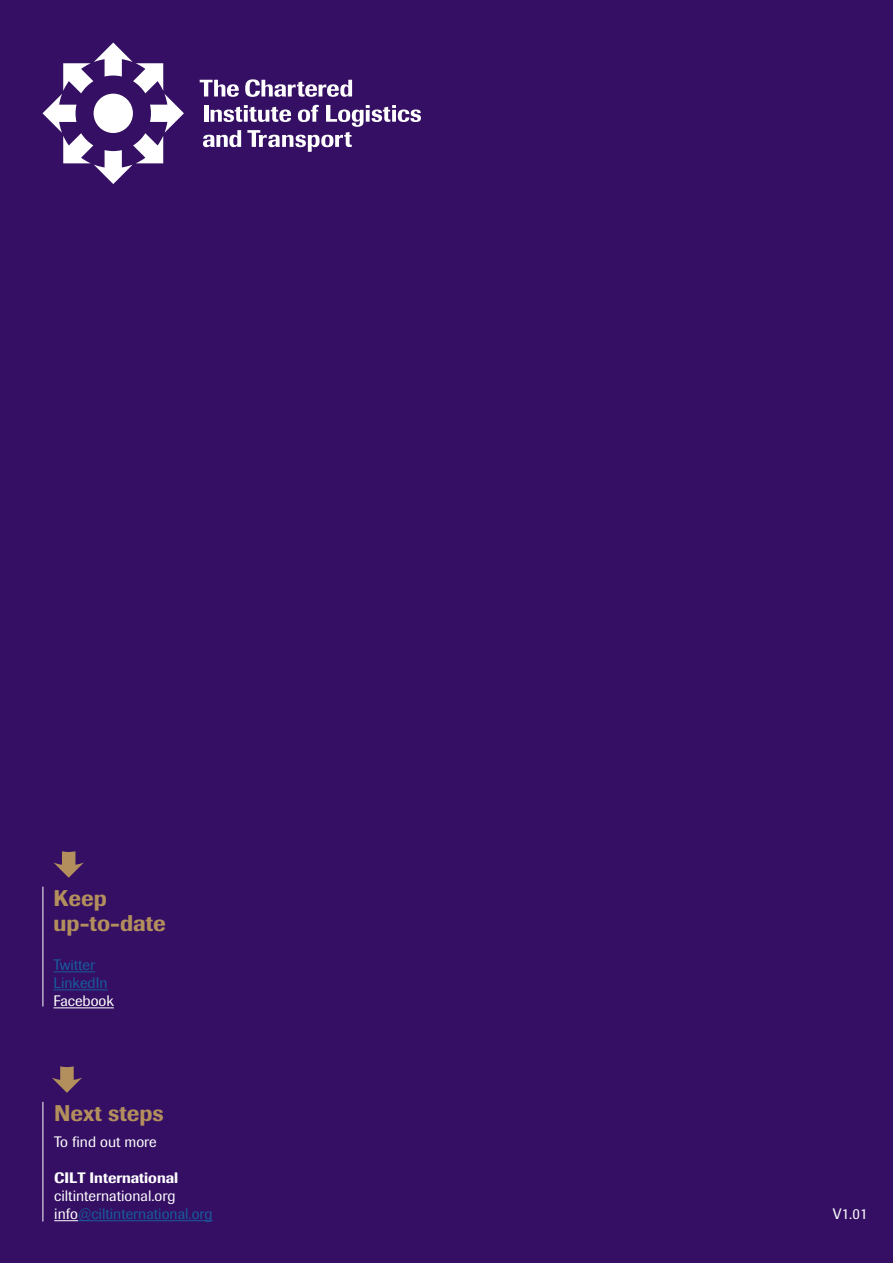
<style>
.page{position:relative;width:893px;height:1263px;background:#340f63}
.page>*{position:absolute;margin:0;border:0;box-sizing:border-box;transform-origin:0 0}
.t1{font:500 22.5px/25.5px "Imago";color:#b38f5d}
.t2{font:15px/18px "Imago";color:#fff}
.t3{font:15px/18px "Imago";color:#175d9e}
.s1{color:#fff}
.s2{font-weight:500}
.s3{color:#175d9e}
</style>
<div class="page">
<svg style="left:54px;top:1220px;width:24px;height:1px"></svg>
<hr style="left:78px;top:1220px;width:135px;height:1px;background:#175d9e">
<hr style="left:43px;top:1102px;width:1px;height:119px;background:#fff">
<svg style="left:52px;top:1066px;width:30px;height:27px"></svg>
<hr style="left:54px;top:971px;width:41px;height:1px;background:#175d9e">
<hr style="left:54px;top:989px;width:54px;height:1px;background:#175d9e">
<hr style="left:54px;top:1007px;width:60px;height:1px;background:#fff">
<hr style="left:43px;top:887px;width:1px;height:119px;background:#fff">
<svg style="left:54px;top:851px;width:30px;height:27px"></svg>
<svg style="left:200px;top:80px;width:39px;height:17px"></svg>
<svg style="left:245px;top:79px;width:107px;height:18px"></svg>
<svg style="left:203px;top:105px;width:218px;height:47px"></svg>
<svg style="left:43px;top:43px;width:141px;height:141px"></svg>
<div style="left:94px;top:94px;width:39px;height:39px;background:#fff;border-radius:50%"></div>
<p class="t1" style="left:54px;top:885px;width:114px">Keep up-to-date</p>
<p class="t3" style="left:54px;top:956px;width:62px">Twitter<br>LinkedIn<br><span class="s1">Facebook</span></p>
<p class="t1" style="left:54px;top:1100px;width:111px">Next steps</p>
<p class="t2" style="left:54px;top:1133px;width:104px">To find out more</p>
<p class="t2" style="left:54px;top:1169px;width:160px"><span class="s2">CILT International </span>ciltinternational.org info<span class="s3">@ciltinternational.org</span></p>
<p class="t2" style="left:833px;top:1205px;width:36px">V1.01</p>
</div>
